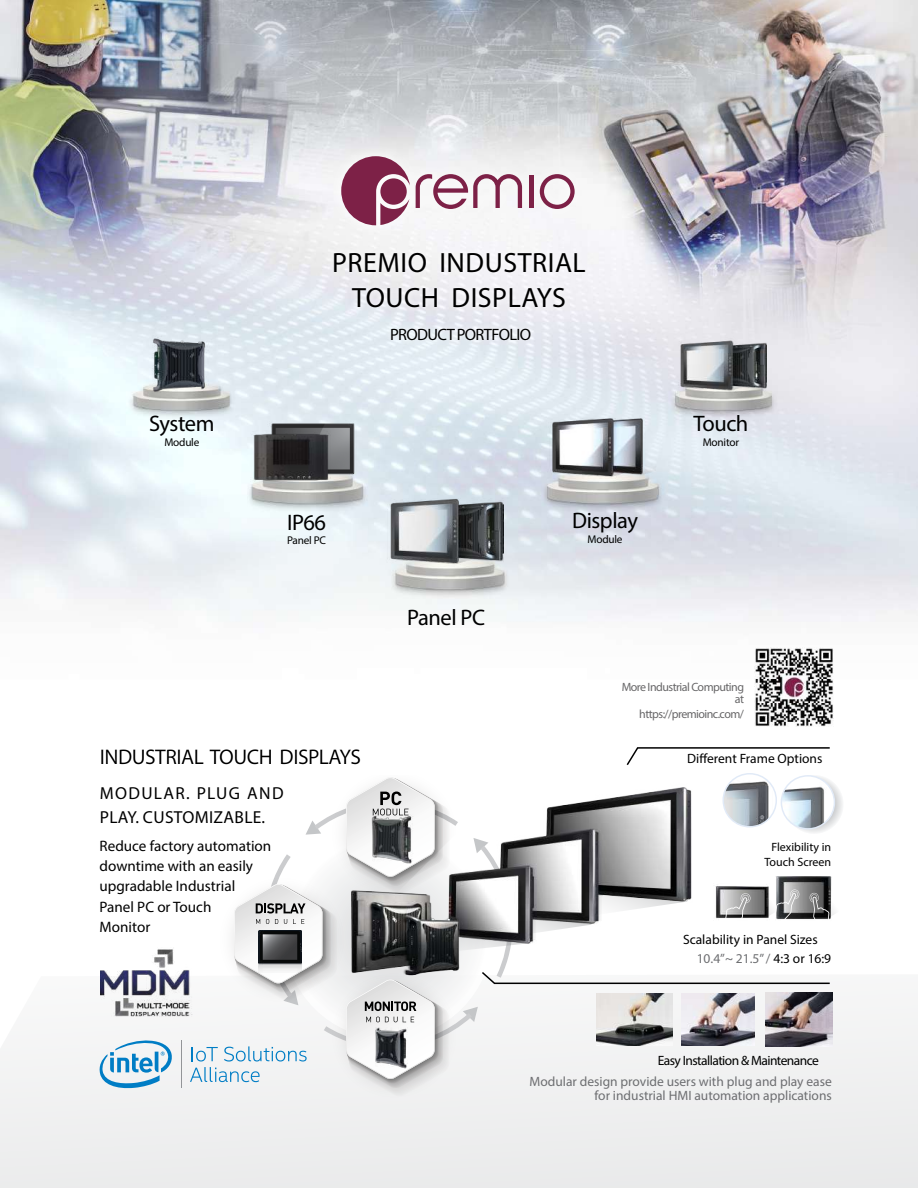
<style>
.page{position:relative;width:918px;height:1188px;background:#fff}
.page>*{position:absolute;margin:0;border:0;box-sizing:border-box;transform-origin:0 0}
.t1{font:27.9px/35.5px "Myriad Pro";letter-spacing:.02em;color:#000;text-align:center}
.t2{font:22.5px "Myriad Pro";letter-spacing:-.02em;color:#000}
.t3{font:21.3px "Myriad Pro";letter-spacing:-.02em;color:#000}
.t4{font:17.4px/23.4px "Myriad Pro";letter-spacing:.02em;color:#000}
.t5{font:16.5px "Myriad Pro";letter-spacing:-.04em;color:#000}
.t6{font:15.15px/20.1px "Myriad Pro";color:#000}
.t7{font:13.5px/14.7px "Myriad Pro";color:#6d6e71;text-align:right}
.t8{font:13.5px "Myriad Pro";letter-spacing:-.005em;color:#000}
.t9{font:13.5px "Myriad Pro";letter-spacing:-.04em;color:#000}
.t10{font:12px/12px "Myriad Pro";letter-spacing:-.045em;color:#414042;text-align:right}
.t11{font:12px/15px "Myriad Pro";color:#000;text-align:center}
.t12{font:11.25px "Myriad Pro";letter-spacing:-.02em;color:#000}
.s1{color:#000}
</style>
<div class="page">
<img style="left:0;top:0;width:918px;height:974px">
<div style="left:328px;top:143px;width:260px;height:96px;background:linear-gradient(to right,#f0f0f2,#f4f3f4)"></div>
<hr style="left:529px;top:175px;width:4px;height:33px;background:#7d2147">
<svg style="left:540px;top:174px;width:35px;height:35px"></svg>
<svg style="left:341px;top:156px;width:69px;height:69px"></svg>
<svg style="left:416px;top:174px;width:106px;height:35px"></svg>
<img style="left:755px;top:647px;width:79px;height:80px">
<div style="left:328px;top:247px;width:263px;height:66px;background:#f2f2f5"></div>
<div style="left:386px;top:323px;width:150px;height:22px;background:#e8edf2"></div>
<img style="left:267px;top:421px;width:90px;height:56px">
<img style="left:250px;top:430px;width:80px;height:52px">
<img style="left:146px;top:336px;width:65px;height:58px">
<img style="left:382px;top:470px;width:121px;height:112px">
<img style="left:674px;top:319px;width:93px;height:86px">
<img style="left:547px;top:418px;width:109px;height:72px">
<div style="left:0;top:974px;width:918px;height:214px;background:#eeeeef"></div>
<svg style="left:86px;top:736px;width:344px;height:78px"></svg>
<svg style="left:100px;top:1041px;width:73px;height:47px"></svg>
<hr style="left:181px;top:1041px;width:1px;height:47px;background:#939598">
<svg style="left:190px;top:775px;width:668px;height:322px"></svg>
<svg style="left:625px;top:746px;width:206px;height:21px"></svg>
<img style="left:101px;top:948px;width:92px;height:72px">
<h2 class="t2" style="left:149px;top:410px;width:67px">System</h2>
<p class="t12" style="left:164px;top:435px;width:36px">Module</p>
<h1 class="t1" style="left:332px;top:244px;width:255px">PREMIO INDUSTRIAL<br>TOUCH DISPLAYS</h1>
<p class="t5" style="left:390px;top:324px;width:143px">PRODUCT PORTFOLIO</p>
<h2 class="t2" style="left:287px;top:508px;width:41px">IP66</h2>
<p class="t12" style="left:287px;top:533px;width:40px">Panel PC</p>
<h2 class="t2" style="left:407px;top:604px;width:79px">Panel PC</h2>
<h2 class="t2" style="left:572px;top:507px;width:67px">Display</h2>
<p class="t12" style="left:588px;top:532px;width:36px">Module</p>
<h2 class="t2" style="left:693px;top:410px;width:57px">Touch</h2>
<p class="t12" style="left:703px;top:435px;width:38px">Monitor</p>
<p class="t10" style="left:622px;top:681px;width:124px">More Industrial Computing at</p>
<p class="t10" style="left:639px;top:708px;width:106px">https://premioinc.com/</p>
<h3 class="t3" style="left:100px;top:743px;width:263px">INDUSTRIAL TOUCH DISPLAYS</h3>
<p class="t4" style="left:100px;top:781px;width:185px">MODULAR. PLUG AND<br>PLAY. CUSTOMIZABLE.</p>
<p class="t6" style="left:100px;top:836px;width:173px">Reduce factory automation downtime with an easily upgradable Industrial<br>Panel PC or Touch<br>Monitor</p>
<p class="t8" style="left:687px;top:750px;width:137px">Different Frame Options</p>
<p class="t11" style="left:764px;top:840px;width:68px">Flexibility in<br>Touch Screen</p>
<p class="t8" style="left:683px;top:931px;width:136px">Scalability in Panel Sizes</p>
<p class="t7" style="left:697px;top:951px;width:136px">10.4”~ 21.5” / <span class="s1">4:3 or 16:9</span></p>
<p class="t9" style="left:658px;top:1052px;width:163px">Easy Installation &amp; Maintenance</p>
<p class="t7" style="left:529px;top:1073px;width:304px">Modular design provide users with plug and play ease for industrial HMI automation applications</p>
</div>
